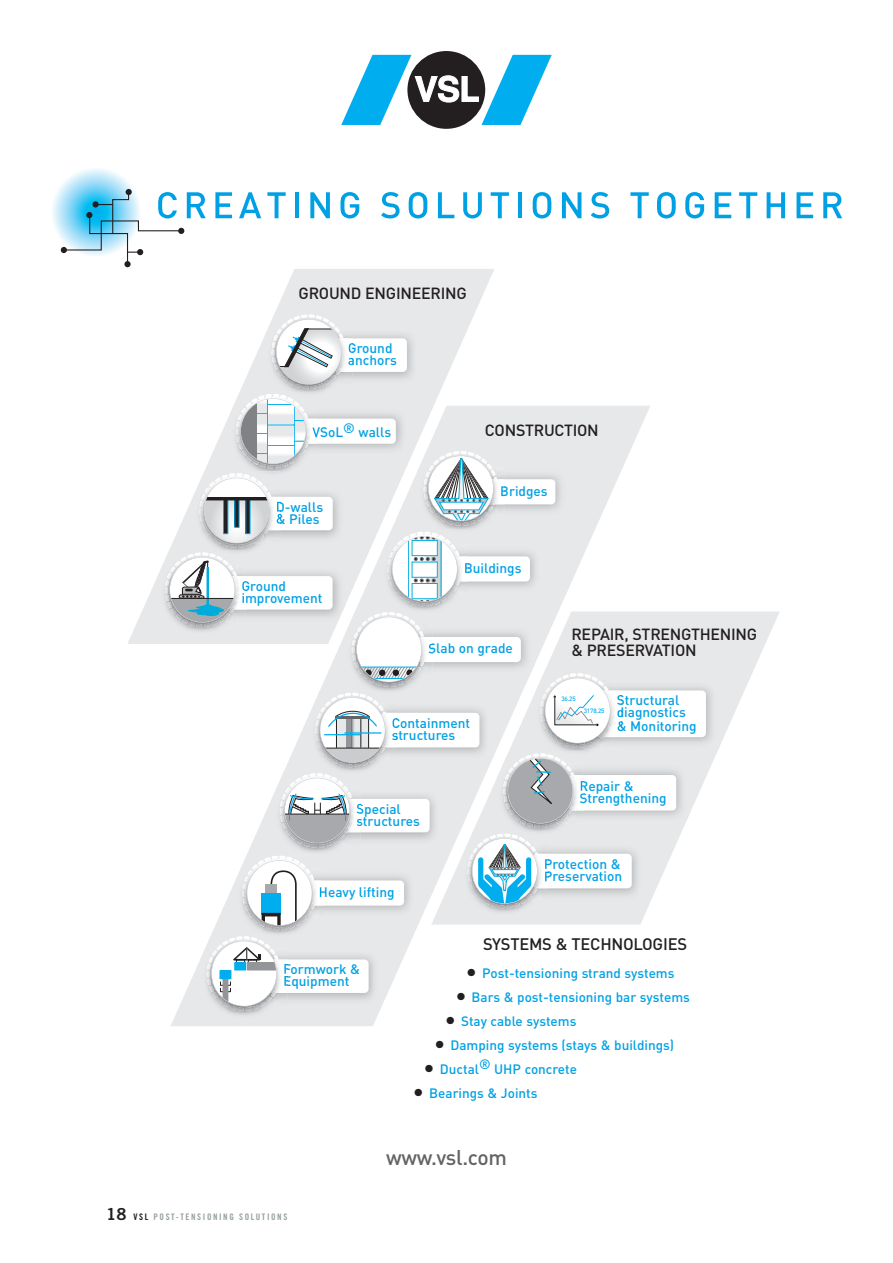
<style>
.page{position:relative;width:893px;height:1263px;background:#fff}
.page>*{position:absolute;margin:0;border:0;box-sizing:border-box;transform-origin:0 0}
.t1{font:500 21.15px "DIN";letter-spacing:-.015em;color:#636366}
.t2{font:500 16.5px "DIN";letter-spacing:-.015em;color:#231f20}
.t3{font:500 16.05px/16.4px "DIN";letter-spacing:-.015em;color:#231f20}
.t4{font:500 13.65px/12px "DIN";color:#00a1e4}
.t5{font:500 13.5px "DIN";color:#00a1e4}
.t6{font:9px "Trade Gothic Bold Cond Twenty";letter-spacing:.175em;color:#96a29d}
.t7{font:500 6.3px "DIN";letter-spacing:-.025em;color:#00aeef}
.s1{font-family:"Trade Gothic Bold Two";font-size:16.5px;color:#231f20}
.s2{color:#231f20}
.s3{font-weight:900;font-size:22.5px;color:#231f20}
</style>
<div class="page">
<svg style="left:407px;top:51px;width:78px;height:78px"></svg>
<svg style="left:341px;top:55px;width:211px;height:70px"></svg>
<svg style="left:51px;top:167px;width:90px;height:90px"></svg>
<div style="left:124px;top:261px;width:7px;height:6px;background:#231f20;border-radius:50%"></div>
<svg style="left:61px;top:189px;width:145px;height:74px"></svg>
<svg style="left:215px;top:192px;width:17px;height:26px"></svg>
<svg style="left:239px;top:192px;width:22px;height:26px"></svg>
<svg style="left:267px;top:192px;width:19px;height:26px"></svg>
<hr style="left:295px;top:192px;width:4px;height:26px;background:#00a1e4">
<svg style="left:310px;top:192px;width:20px;height:26px"></svg>
<svg style="left:340px;top:192px;width:19px;height:26px"></svg>
<svg style="left:381px;top:192px;width:19px;height:26px"></svg>
<svg style="left:409px;top:192px;width:18px;height:26px"></svg>
<svg style="left:438px;top:192px;width:16px;height:26px"></svg>
<svg style="left:463px;top:192px;width:19px;height:26px"></svg>
<svg style="left:491px;top:192px;width:18px;height:26px"></svg>
<hr style="left:518px;top:192px;width:4px;height:26px;background:#00a1e4">
<svg style="left:533px;top:192px;width:18px;height:26px"></svg>
<svg style="left:562px;top:192px;width:19px;height:26px"></svg>
<svg style="left:591px;top:192px;width:18px;height:26px"></svg>
<svg style="left:630px;top:192px;width:19px;height:26px"></svg>
<svg style="left:657px;top:192px;width:19px;height:26px"></svg>
<svg style="left:685px;top:192px;width:19px;height:26px"></svg>
<svg style="left:715px;top:192px;width:16px;height:26px"></svg>
<svg style="left:739px;top:192px;width:18px;height:26px"></svg>
<svg style="left:767px;top:192px;width:18px;height:26px"></svg>
<svg style="left:796px;top:192px;width:17px;height:26px"></svg>
<svg style="left:823px;top:192px;width:19px;height:26px"></svg>
<svg style="left:128px;top:269px;width:366px;height:375px"></svg>
<img style="left:159px;top:550px;width:4px;height:87px">
<svg style="left:171px;top:406px;width:479px;height:620px"></svg>
<img style="left:201px;top:1012px;width:87px;height:9px">
<svg style="left:621px;top:611px;width:158px;height:314px"></svg>
<img style="left:621px;top:763px;width:69px;height:61px">
<div style="left:569px;top:775px;width:107px;height:35px;background:#fff;border-radius:4px"></div>
<img style="left:621px;top:842px;width:24px;height:60px">
<div style="left:533px;top:854px;width:99px;height:34px;background:#fff;border-radius:4px"></div>
<img style="left:621px;top:679px;width:99px;height:72px">
<div style="left:597px;top:690px;width:109px;height:47px;background:#fff;border-radius:4px"></div>
<svg style="left:163px;top:313px;width:458px;height:699px"></svg>
<div style="left:545px;top:678px;width:65px;height:65px;border:1px solid #d1d2d4;border-radius:50%"></div>
<p class="t3" style="left:299px;top:285px;width:170px">GROUND ENGINEERING</p>
<p class="t4" style="left:348px;top:342px;width:51px">Ground anchors</p>
<p class="t4" style="left:312px;top:427px;width:80px">VSoL® walls</p>
<p class="t4" style="left:276px;top:501px;width:49px">D-walls &amp; Piles</p>
<p class="t4" style="left:241px;top:580px;width:83px">Ground improvement</p>
<p class="t3" style="left:485px;top:422px;width:115px">CONSTRUCTION</p>
<p class="t4" style="left:500px;top:485px;width:49px">Bridges</p>
<p class="t4" style="left:464px;top:562px;width:59px">Buildings</p>
<p class="t4" style="left:428px;top:643px;width:86px">Slab on grade</p>
<p class="t3" style="left:571px;top:626px;width:187px">REPAIR, STRENGTHENING &amp; PRESERVATION</p>
<p class="t4" style="left:392px;top:717px;width:80px">Containment structures</p>
<p class="t4" style="left:356px;top:803px;width:65px">Special structures</p>
<p class="t4" style="left:319px;top:886px;width:78px">Heavy lifting</p>
<p class="t7" style="left:561px;top:695px;width:16px">36.25</p>
<p class="t7" style="left:584px;top:707px;width:22px">3178.25</p>
<p class="t4" style="left:617px;top:694px;width:71px">Structural diagnostics</p>
<p class="t4" style="left:617px;top:720px;width:81px">&amp; Monitoring</p>
<p class="t4" style="left:579px;top:780px;width:89px;line-height:12.5px">Repair &amp;<br>Strengthening</p>
<p class="t4" style="left:544px;top:858px;width:80px;line-height:12.5px">Protection &amp;<br>Preservation</p>
<p class="t4" style="left:283px;top:963px;width:79px">Formwork &amp;<br>Equipment</p>
<p class="t6" style="left:106px;top:1214px;width:183px"><span class="s1">18</span> <span class="s2">VSL</span> POST-TENSIONING SOLUTIONS</p>
<p class="t2" style="left:483px;top:935px;width:206px">SYSTEMS &amp; TECHNOLOGIES</p>
<p class="t5" style="left:466px;top:965px;width:210px"><span class="s3">•</span> Post-tensioning strand systems</p>
<p class="t5" style="left:456px;top:989px;width:236px"><span class="s3">•</span> Bars &amp; post-tensioning bar systems</p>
<p class="t5" style="left:445px;top:1013px;width:133px"><span class="s3">•</span> Stay cable systems</p>
<p class="t5" style="left:434px;top:1037px;width:241px"><span class="s3">•</span> Damping systems (stays &amp; buildings)</p>
<p class="t5" style="left:424px;top:1061px;width:155px"><span class="s3">•</span> Ductal® UHP concrete</p>
<p class="t5" style="left:413px;top:1085px;width:126px"><span class="s3">•</span> Bearings &amp; Joints</p>
<h1 class="t1" style="left:386px;top:1145px;width:122px">www.vsl.com</h1>
</div>
